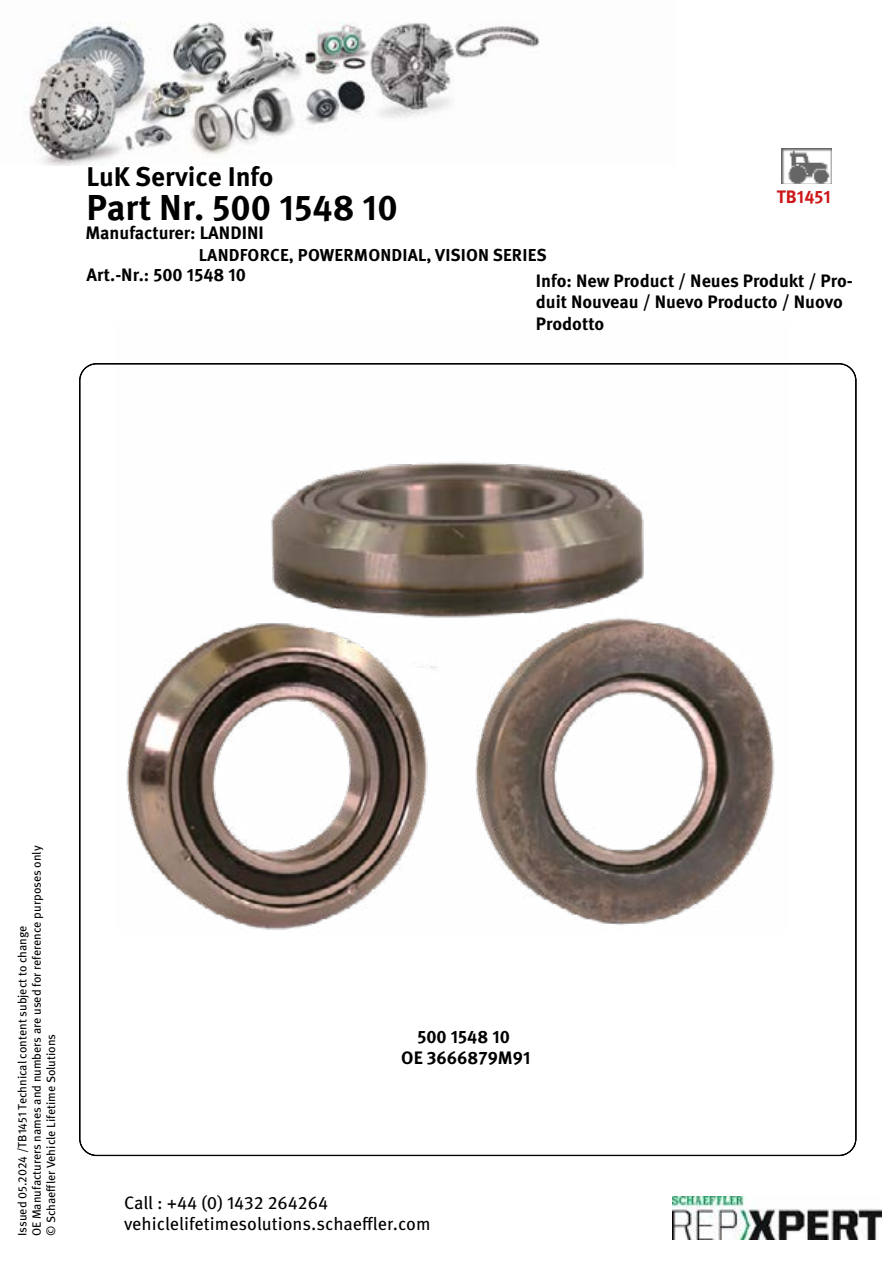
<style>
.page{position:relative;width:893px;height:1263px;background:#fff}
.page>*{position:absolute;margin:0;border:0;box-sizing:border-box;transform-origin:0 0}
.t1{font:700 36px "Meta OT";color:#000}
.t2{font:700 27px "Meta OT";color:#000}
.t3{font:700 18px/21.6px "Meta OT";color:#000}
.t4{font:18px/21.6px "Meta OT";color:#000}
.t5{font:700 18px "Meta OT";color:#cd1719}
.t6{font:700 17.25px "Meta OT";letter-spacing:.01em;color:#000}
.t7{font:12px/14.4px "Meta OT";color:#000}
</style>
<div class="page">
<img style="left:24px;top:22px;width:515px;height:144px">
<img style="left:781px;top:148px;width:50px;height:36px">
<img style="left:672px;top:1197px;width:210px;height:43px">
<img style="left:115px;top:363px;width:673px;height:567px">
<h2 class="t2" style="left:86px;top:160px;width:189px">LuK Service Info</h2>
<h1 class="t1" style="left:86px;top:184px;width:313px">Part Nr. 500 1548 10</h1>
<h3 class="t3" style="left:85px;top:222px;width:180px">Manufacturer: LANDINI</h3>
<h3 class="t6" style="left:199px;top:244px;width:349px">LANDFORCE, POWERMONDIAL, VISION SERIES</h3>
<h3 class="t5" style="left:777px;top:185px;width:56px">TB1451</h3>
<h3 class="t3" style="left:86px;top:265px;width:161px">Art.-Nr.: 500 1548 10</h3>
<h3 class="t3" style="left:536px;top:270px;width:318px">Info: New Product / Neues Produkt / Pro&shy;duit Nouveau / Nuevo Producto / Nuovo<br>Prodotto</h3>
<p class="t7" style="left:15px;top:1236px;width:392px;rotate:-90deg">Issued 05.2024 /TB1451 Technical content subject to change<br>OE Manufacturers names and numbers are used for reference purposes only © Schaeffler Vehicle Lifetime Solutions</p>
<h3 class="t3" style="left:401px;top:1026px;width:131px;text-align:center">500 1548 10<br>OE 3666879M91</h3>
<h3 class="t4" style="left:124px;top:1192px;width:308px">Call : +44 (0) 1432 264264 vehiclelifetimesolutions.schaeffler.com</h3>
</div>
